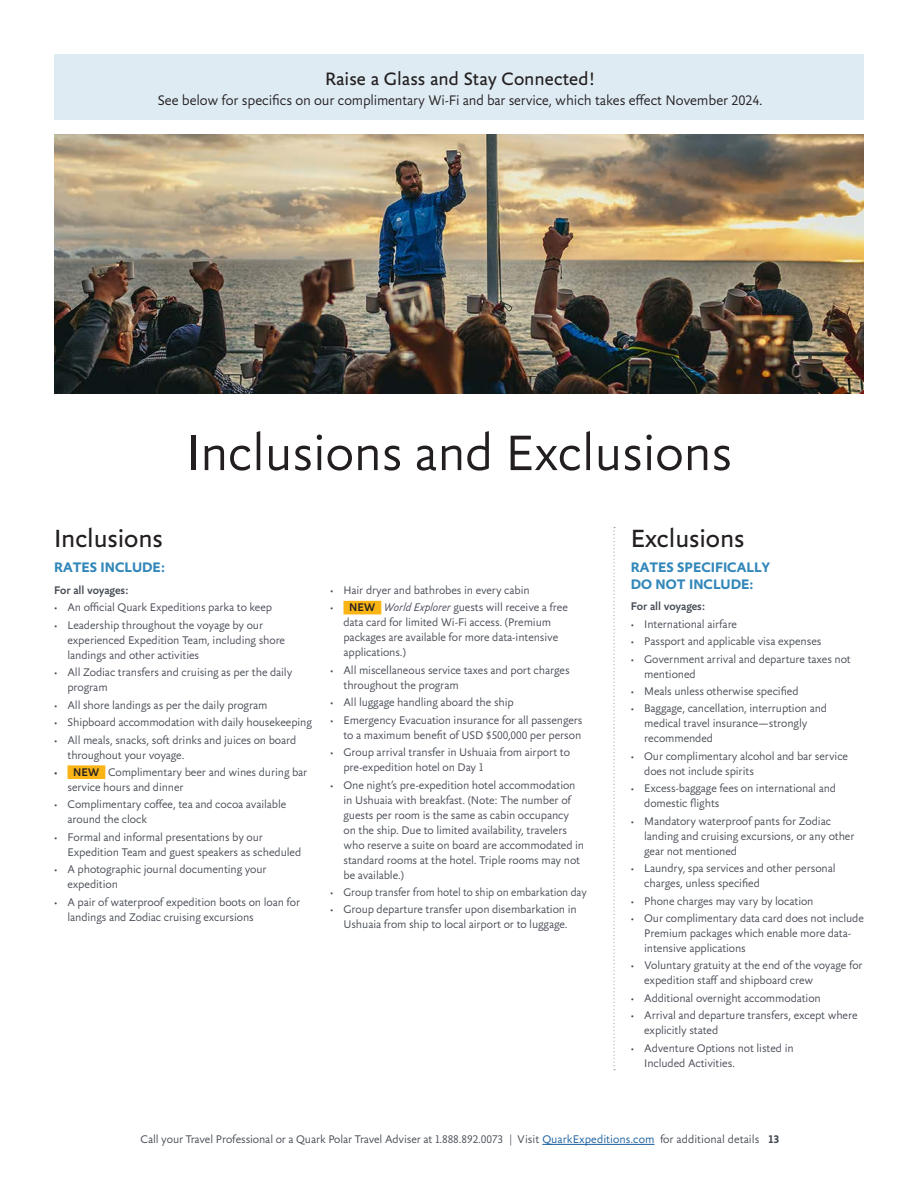
<style>
.page{position:relative;width:918px;height:1188px;background:#fff}
.page>*{position:absolute;margin:0;border:0;box-sizing:border-box;transform-origin:0 0}
.Large_headers{font:300 54px "Yoga Sans OT";letter-spacing:-.005em;color:#231f20}
.Med_headers{font:27px "Yoga Sans OT";letter-spacing:-.005em;color:#231f20}
.Body_Copy{font:19.5px "Yoga Sans OT";color:#231f20}
.Body_Copy-2{font:300 15px "Yoga Sans OT";letter-spacing:-.01em;color:#231f20}
.Day_by_Day_headers{font:700 15px/16.5px "Yoga Sans OT";color:#3287ba}
.t1{font:300 12px/15px "Yoga Sans OT";letter-spacing:-.01em;color:#464b54}
.t2{font:300 12px "Yoga Sans OT";letter-spacing:-.01em;color:#464b54;scale:.96 1}
.Body_Copy-3{font:500 12px "Yoga Sans OT";letter-spacing:-.01em;color:#464b54}
.Body_Copy-4{font:500 12px "Yoga Sans OT";letter-spacing:-.01em;color:#231f20}
.t3{font:700 12px "Yoga Sans OT";color:#464b54}
.s1{font-style:italic}
.s2{color:#175d9e}
</style>
<div class="page">
<div style="left:68px;top:765px;width:37px;height:14px;background:#fbb416"></div>
<div style="left:343px;top:601px;width:38px;height:13px;background:#fbb416"></div>
<svg style="left:614px;top:527px;width:1px;height:543px"></svg>
<img style="left:54px;top:135px;width:810px;height:258px">
<div style="left:54px;top:54px;width:810px;height:66px;background:#dfebf3"></div>
<hr style="left:542px;top:1144px;width:113px;height:1px;background:#175d9e">
<p class="Body_Copy" style="left:325px;top:69px;width:272px">Raise a Glass and Stay Connected!</p>
<p class="Body_Copy-2" style="left:158px;top:92px;width:606px">See below for specifics on our complimentary Wi-Fi and bar service, which takes effect November 2024.</p>
<p class="Large_headers" style="left:186px;top:424px;width:548px">Inclusions and Exclusions</p>
<p class="Med_headers" style="left:54px;top:524px;width:110px">Inclusions</p>
<p class="Day_by_Day_headers" style="left:54px;top:559px;width:113px">RATES INCLUDE:</p>
<p class="Body_Copy-3" style="left:54px;top:584px;width:76px">For all voyages:</p>
<p class="t1" style="left:54px;top:600px;width:220px">• An official Quark Expeditions parka to keep</p>
<p class="t1" style="left:68px;top:618px;width:219px;text-indent:-14px">• Leadership throughout the voyage by our experienced Expedition Team, including shore landings and other activities</p>
<p class="t1" style="left:68px;top:665px;width:226px;text-indent:-14px">• All Zodiac transfers and cruising as per the daily program</p>
<p class="t1" style="left:54px;top:698px;width:215px">• All shore landings as per the daily program</p>
<p class="t1" style="left:54px;top:715px;width:260px">• Shipboard accommodation with daily housekeeping</p>
<p class="t1" style="left:68px;top:733px;width:230px;text-indent:-14px">• All meals, snacks, soft drinks and juices on board throughout your voyage.</p>
<p class="Body_Copy-3" style="left:54px;top:766px;width:5px">•</p>
<p class="Body_Copy-4" style="left:73px;top:766px;width:28px">NEW</p>
<p class="t1" style="left:68px;top:765px;width:241px;text-indent:41px">Complimentary beer and wines during bar service hours and dinner</p>
<p class="t1" style="left:68px;top:797px;width:220px;text-indent:-14px">• Complimentary coffee, tea and cocoa available around the clock</p>
<p class="t1" style="left:68px;top:830px;width:235px;text-indent:-14px">• Formal and informal presentations by our<br>Expedition Team and guest speakers as scheduled</p>
<p class="t1" style="left:68px;top:862px;width:201px;text-indent:-14px">• A photographic journal documenting your expedition</p>
<p class="t1" style="left:68px;top:895px;width:234px;text-indent:-14px">• A pair of waterproof expedition boots on loan for landings and Zodiac cruising excursions</p>
<p class="t1" style="left:330px;top:583px;width:201px">• Hair dryer and bathrobes in every cabin</p>
<p class="t1" style="left:330px;top:600px;width:5px">•</p>
<p class="Body_Copy-4" style="left:349px;top:601px;width:28px">NEW</p>
<p class="t1" style="left:344px;top:600px;width:226px;text-indent:40px"><span class="s1">World Explorer</span> guests will receive a free data card for limited Wi-Fi access. (Premium packages are available for more data-intensive applications.)</p>
<p class="t1" style="left:344px;top:663px;width:228px;text-indent:-14px">• All miscellaneous service taxes and port charges throughout the program</p>
<p class="t1" style="left:330px;top:695px;width:185px">• All luggage handling aboard the ship</p>
<p class="t1" style="left:330px;top:713px;width:254px;text-align:right">• Emergency Evacuation insurance for all passengers to a maximum benefit of USD $500,000 per person</p>
<p class="t1" style="left:344px;top:745px;width:228px;text-indent:-14px">• Group arrival transfer in Ushuaia from airport to pre-expedition hotel on Day 1</p>
<p class="t1" style="left:344px;top:778px;width:242px;text-indent:-14px">• One night’s pre-expedition hotel accommodation in Ushuaia with breakfast. (Note: The number of guests per room is the same as cabin occupancy on the ship. Due to limited availability, travelers who reserve a suite on board are accommodated in standard rooms at the hotel. Triple rooms may not be available.)</p>
<p class="t2" style="left:330px;top:886px;width:269px">• Group transfer from hotel to ship on embarkation day</p>
<p class="t1" style="left:330px;top:902px;width:248px;text-align:center">• Group departure transfer upon disembarkation in<br>Ushuaia from ship to local airport or to luggage.</p>
<p class="Med_headers" style="left:631px;top:524px;width:115px">Exclusions</p>
<p class="Day_by_Day_headers" style="left:631px;top:559px;width:141px">RATES SPECIFICALLY<br>DO NOT INCLUDE:</p>
<p class="Body_Copy-3" style="left:631px;top:600px;width:76px">For all voyages:</p>
<p class="t1" style="left:631px;top:617px;width:108px">• International airfare</p>
<p class="t1" style="left:631px;top:634px;width:192px">• Passport and applicable visa expenses</p>
<p class="t1" style="left:644px;top:651px;width:208px;text-indent:-14px">• Government arrival and departure taxes not mentioned</p>
<p class="t1" style="left:631px;top:684px;width:169px">• Meals unless otherwise specified</p>
<p class="t1" style="left:644px;top:701px;width:184px;text-indent:-14px">• Baggage, cancellation, interruption and medical travel insurance—strongly recommended</p>
<p class="t1" style="left:644px;top:749px;width:205px;text-indent:-14px">• Our complimentary alcohol and bar service does not include spirits</p>
<p class="t1" style="left:644px;top:781px;width:193px;text-indent:-14px">• Excess-baggage fees on international and domestic flights</p>
<p class="t1" style="left:644px;top:814px;width:212px;text-indent:-14px">• Mandatory waterproof pants for Zodiac landing and cruising excursions, or any other gear not mentioned</p>
<p class="t1" style="left:644px;top:861px;width:193px;text-indent:-14px">• Laundry, spa services and other personal charges, unless specified</p>
<p class="t1" style="left:631px;top:893px;width:184px">• Phone charges may vary by location</p>
<p class="t1" style="left:644px;top:911px;width:221px;text-indent:-14px">• Our complimentary data card does not include<br>Premium packages which enable more data&shy;intensive applications</p>
<p class="t1" style="left:644px;top:958px;width:220px;text-indent:-14px">• Voluntary gratuity at the end of the voyage for expedition staff and shipboard crew</p>
<p class="t1" style="left:631px;top:991px;width:192px">• Additional overnight accommodation</p>
<p class="t1" style="left:644px;top:1008px;width:215px;text-indent:-14px">• Arrival and departure transfers, except where explicitly stated</p>
<p class="t1" style="left:644px;top:1041px;width:151px;text-indent:-14px">• Adventure Options not listed in<br>Included Activities.</p>
<p class="t1" style="left:141px;top:1132px;width:620px">Call your Travel Professional or a Quark Polar Travel Adviser at 1.888.892.0073 | Visit <span class="s2">QuarkExpeditions.com</span> for additional details</p>
<p class="t3" style="left:769px;top:1133px;width:12px">13</p>
</div>
